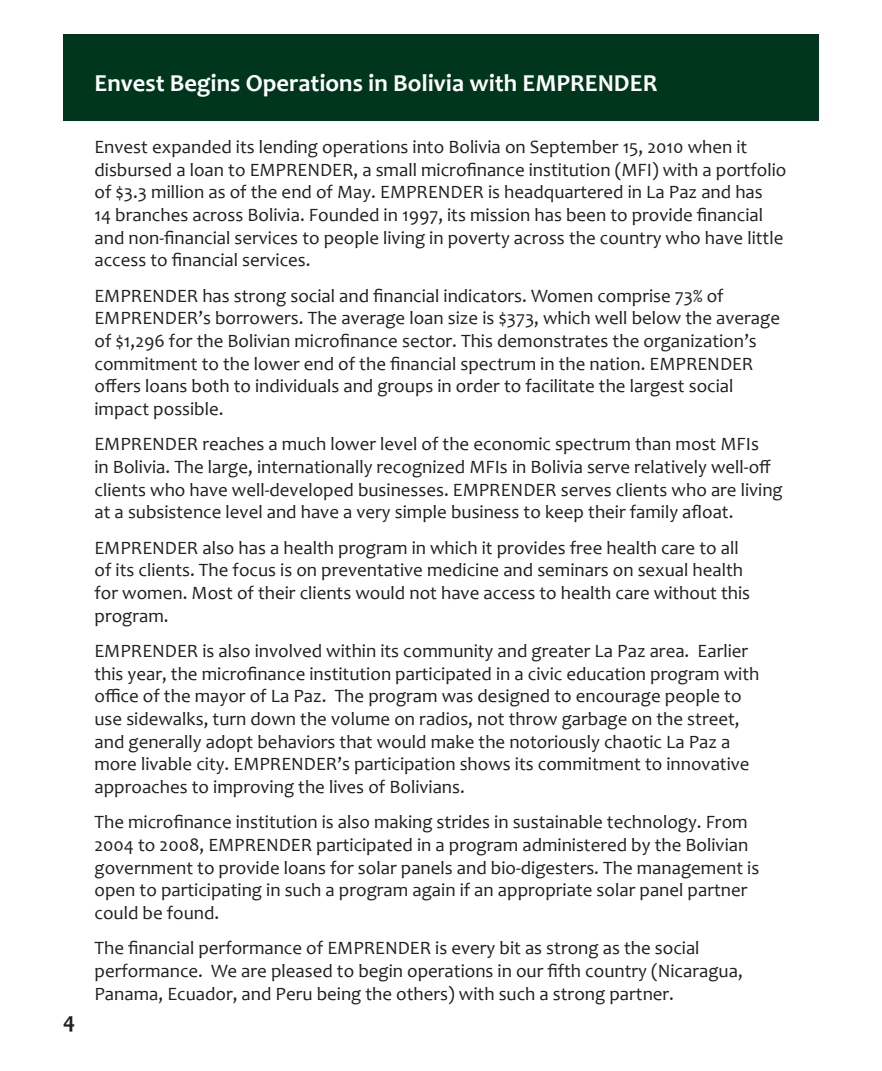
<style>
.page{position:relative;width:882px;height:1071px;background:#fff}
.page>*{position:absolute;margin:0;border:0;box-sizing:border-box;transform-origin:0 0}
.t1{font:700 24.5px "Candara";color:#fff}
.t2{font:700 22.75px "Candara";color:#231f20}
.t3{font:18.9px/22.8px "Candara";color:#231f20}
</style>
<div class="page">
<div style="left:63px;top:35px;width:756px;height:86px;background:#00361b"></div>
<p class="t2" style="left:63px;top:1006px;width:14px">4</p>
<p class="t1" style="left:94px;top:68px;width:564px">Envest Begins Operations in Bolivia with EMPRENDER</p>
<p class="t3" style="left:94px;top:135px;width:693px">Envest expanded its lending operations into Bolivia on September 15, 2010 when it disbursed a loan to EMPRENDER, a small microfinance institution (MFI) with a portfolio of $3.3 million as of the end of May. EMPRENDER is headquartered in La Paz and has<br>14 branches across Bolivia. Founded in 1997, its mission has been to provide financial and non-financial services to people living in poverty across the country who have little access to financial services.</p>
<p class="t3" style="left:94px;top:284px;width:687px">EMPRENDER has strong social and financial indicators. Women comprise 73% of EMPRENDER’s borrowers. The average loan size is $373, which well below the average of $1,296 for the Bolivian microfinance sector. This demonstrates the organization’s commitment to the lower end of the financial spectrum in the nation. EMPRENDER offers loans both to individuals and groups in order to facilitate the largest social impact possible.</p>
<p class="t3" style="left:94px;top:433px;width:690px">EMPRENDER reaches a much lower level of the economic spectrum than most MFIs<br>in Bolivia. The large, internationally recognized MFIs in Bolivia serve relatively well-off clients who have well-developed businesses. EMPRENDER serves clients who are living at a subsistence level and have a very simple business to keep their family afloat.</p>
<p class="t3" style="left:94px;top:536px;width:657px">EMPRENDER also has a health program in which it provides free health care to all of its clients. The focus is on preventative medicine and seminars on sexual health for women. Most of their clients would not have access to health care without this program.</p>
<p class="t3" style="left:94px;top:639px;width:666px">EMPRENDER is also involved within its community and greater La Paz area. Earlier this year, the microfinance institution participated in a civic education program with office of the mayor of La Paz. The program was designed to encourage people to use sidewalks, turn down the volume on radios, not throw garbage on the street, and generally adopt behaviors that would make the notoriously chaotic La Paz a more livable city. EMPRENDER’s participation shows its commitment to innovative approaches to improving the lives of Bolivians.</p>
<p class="t3" style="left:94px;top:811px;width:666px">The microfinance institution is also making strides in sustainable technology. From 2004 to 2008, EMPRENDER participated in a program administered by the Bolivian government to provide loans for solar panels and bio-digesters. The management is open to participating in such a program again if an appropriate solar panel partner could be found.</p>
<p class="t3" style="left:94px;top:937px;width:650px">The financial performance of EMPRENDER is every bit as strong as the social performance. We are pleased to begin operations in our fifth country (Nicaragua,<br>Panama, Ecuador, and Peru being the others) with such a strong partner.</p>
</div>
